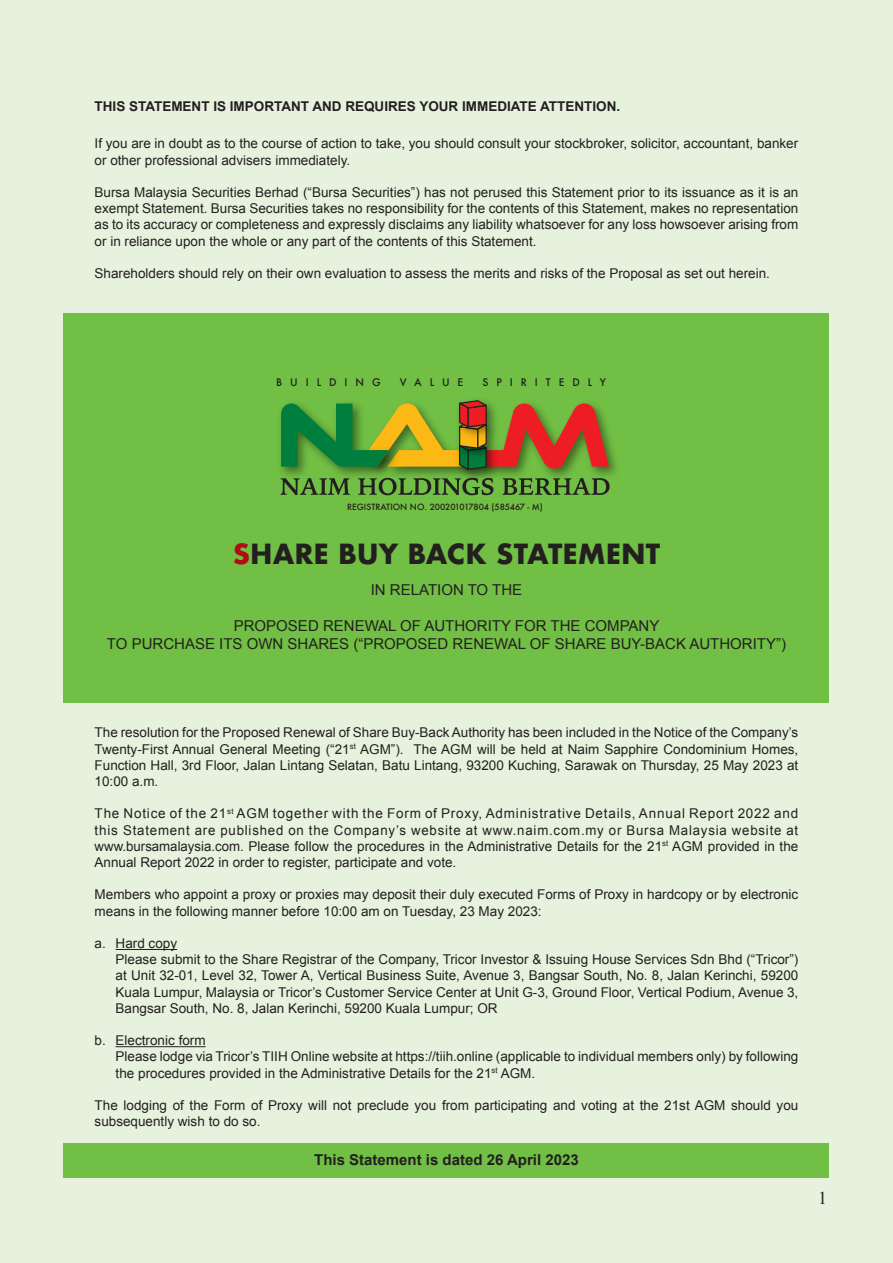
<style>
.page{position:relative;width:893px;height:1263px;background:#e7f2de}
.page>*{position:absolute;margin:0;border:0;box-sizing:border-box;transform-origin:0 0}
.t1{font:700 27px "Futura";color:#231f20}
.t2{font:18px "Times New Roman";color:#231f20}
.t3{font:15px/18px "Arial";color:#231f20;text-align:center}
.t4{font:700 15px "Arial";color:#231f20}
.t5{font:13.5px/16.2px "Arial";color:#231f20}
.t6{font:700 13.5px "Arial";color:#231f20}
.t7{font:500 10.2px "Futura";letter-spacing:.78em;color:#231f20}
.t8{font:500 8.4px "Futura";color:#231f20}
.s1{color:#b00d15}
</style>
<div class="page">
<div style="left:64px;top:313px;width:765px;height:390px;background:#71bf44"></div>
<div style="left:64px;top:1144px;width:765px;height:34px;background:#71bf44"></div>
<svg style="left:281px;top:483px;width:69px;height:12px"></svg>
<svg style="left:358px;top:483px;width:135px;height:12px"></svg>
<svg style="left:503px;top:485px;width:107px;height:10px"></svg>
<img style="left:503px;top:438px;width:113px;height:47px">
<img style="left:405px;top:471px;width:47px;height:12px">
<img style="left:452px;top:471px;width:51px;height:15px">
<img style="left:280px;top:418px;width:125px;height:65px">
<svg style="left:281px;top:400px;width:328px;height:71px"></svg>
<hr style="left:116px;top:949px;width:61px;height:1px;background:#231f20">
<hr style="left:116px;top:1046px;width:90px;height:1px;background:#231f20">
<p class="t6" style="left:95px;top:97px;width:527px">THIS STATEMENT IS IMPORTANT AND REQUIRES YOUR IMMEDIATE ATTENTION.</p>
<p class="t5" style="left:95px;top:136px;width:705px">If you are in doubt as to the course of action to take, you should consult your stockbroker, solicitor, accountant, banker or other professional advisers immediately.</p>
<p class="t5" style="left:95px;top:184px;width:705px;text-align:justify">Bursa Malaysia Securities Berhad (“Bursa Securities”) has not perused this Statement prior to its issuance as it is an exempt Statement. Bursa Securities takes no responsibility for the contents of this Statement, makes no representation as to its accuracy or completeness and expressly disclaims any liability whatsoever for any loss howsoever arising from or in reliance upon the whole or any part of the contents of this Statement.</p>
<p class="t5" style="left:95px;top:265px;width:677px">Shareholders should rely on their own evaluation to assess the merits and risks of the Proposal as set out herein.</p>
<p class="t7" style="left:276px;top:375px;width:106px">BUILDING</p>
<p class="t7" style="left:400px;top:375px;width:65px">VALUE</p>
<p class="t7" style="left:482px;top:375px;width:125px">SPIRITEDLY</p>
<p class="t8" style="left:347px;top:501px;width:197px">REGISTRATION NO. 200201017804 (585467 - M)</p>
<h1 class="t1" style="left:233px;top:535px;width:429px"><span class="s1">S</span>HARE BUY BACK STATEMENT</h1>
<p class="t3" style="left:371px;top:581px;width:153px">IN RELATION TO THE</p>
<p class="t3" style="left:107px;top:617px;width:680px">PROPOSED RENEWAL OF AUTHORITY FOR THE COMPANY<br>TO PURCHASE ITS OWN SHARES (“PROPOSED RENEWAL OF SHARE BUY-BACK AUTHORITY”)</p>
<p class="t5" style="left:95px;top:725px;width:705px;text-align:justify">The resolution for the Proposed Renewal of Share Buy-Back Authority has been included in the Notice of the Company’s Twenty-First Annual General Meeting (“21<sup>st</sup> AGM”). The AGM will be held at Naim Sapphire Condominium Homes, Function Hall, 3rd Floor, Jalan Lintang Selatan, Batu Lintang, 93200 Kuching, Sarawak on Thursday, 25 May 2023 at 10:00 a.m.</p>
<p class="t5" style="left:95px;top:806px;width:705px;text-align:justify">The Notice of the 21<sup>st</sup> AGM together with the Form of Proxy, Administrative Details, Annual Report 2022 and this Statement are published on the Company’s website at www.naim.com.my or Bursa Malaysia website at www.bursamalaysia.com. Please follow the procedures in the Administrative Details for the 21<sup>st</sup> AGM provided in the Annual Report 2022 in order to register, participate and vote.</p>
<p class="t5" style="left:95px;top:887px;width:705px">Members who appoint a proxy or proxies may deposit their duly executed Forms of Proxy in hardcopy or by electronic means in the following manner before 10:00 am on Tuesday, 23 May 2023:</p>
<p class="t5" style="left:116px;top:935px;width:684px;text-indent:-21px">a. Hard copy<br>Please submit to the Share Registrar of the Company, Tricor Investor &amp; Issuing House Services Sdn Bhd (“Tricor”) at Unit 32-01, Level 32, Tower A, Vertical Business Suite, Avenue 3, Bangsar South, No. 8, Jalan Kerinchi, 59200<br>Kuala Lumpur, Malaysia or Tricor’s Customer Service Center at Unit G-3, Ground Floor, Vertical Podium, Avenue 3, Bangsar South, No. 8, Jalan Kerinchi, 59200 Kuala Lumpur; OR</p>
<p class="t5" style="left:116px;top:1032px;width:684px;text-indent:-21px">b. Electronic form<br>Please lodge via Tricor’s TIIH Online website at https://tiih.online (applicable to individual members only) by following the procedures provided in the Administrative Details for the 21<sup>st</sup> AGM.</p>
<p class="t5" style="left:95px;top:1097px;width:705px">The lodging of the Form of Proxy will not preclude you from participating and voting at the 21st AGM should you subsequently wish to do so.</p>
<p class="t4" style="left:314px;top:1150px;width:266px">This Statement is dated 26 April 2023</p>
<h2 class="t2" style="left:818px;top:1186px;width:10px">1</h2>
</div>
